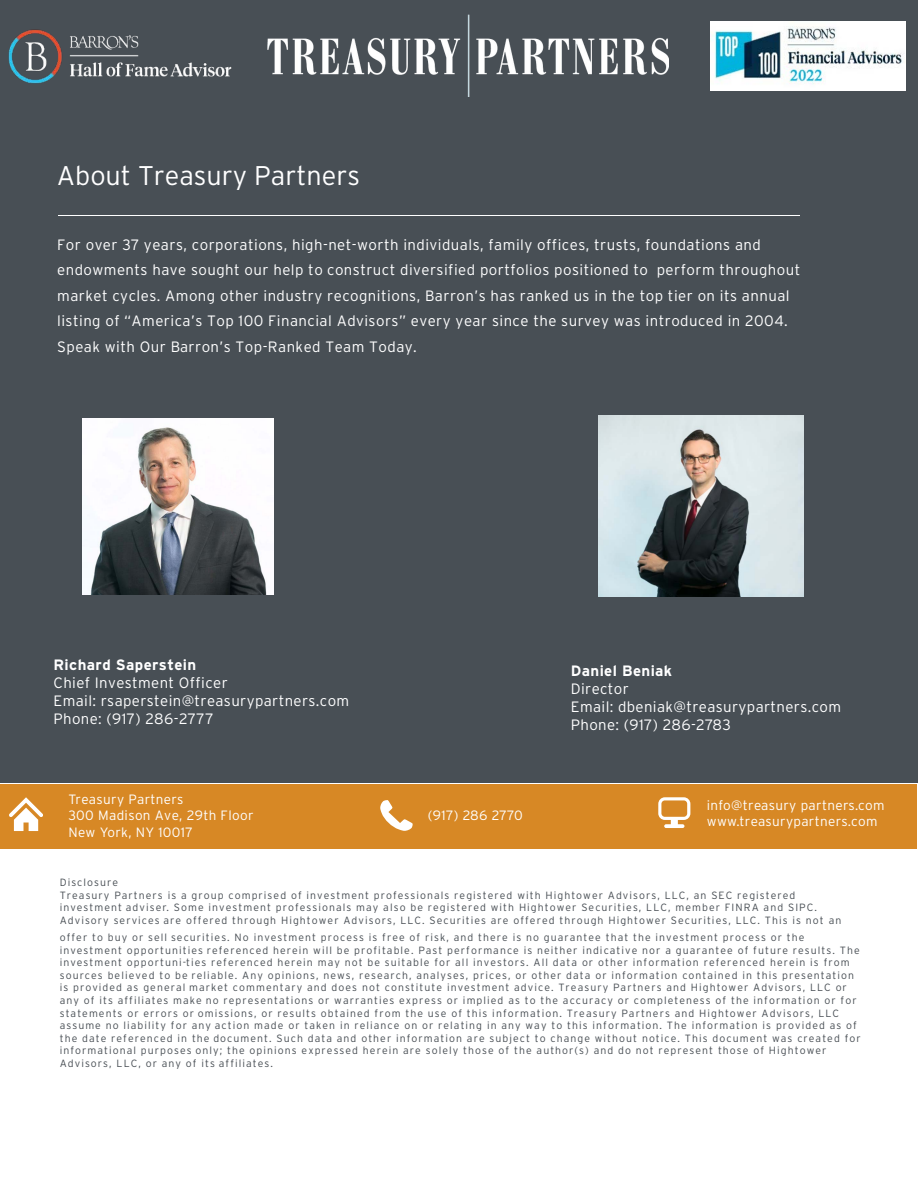
<style>
.page{position:relative;width:918px;height:1188px;background:#fff}
.page>*{position:absolute;margin:0;border:0;box-sizing:border-box;transform-origin:0 0}
.t1{font:300 27px "Interstate";color:#fff}
.t2{font:300 15px/18px "Interstate";letter-spacing:.03em;color:#fff}
.t3{font:700 15px "Interstate";letter-spacing:.025em;color:#fff}
.t4{font:300 13.5px/16.2px "Interstate";letter-spacing:.025em;color:#fff}
.t5{font:300 10.5px/12.6px "Interstate";letter-spacing:.1em;color:#484e54}
</style>
<div class="page">
<div style="left:0;top:0;width:918px;height:783px;background:#484f55"></div>
<img style="left:82px;top:418px;width:192px;height:176px">
<img style="left:599px;top:416px;width:204px;height:180px">
<img style="left:267px;top:14px;width:401px;height:82px">
<hr style="left:59px;top:216px;width:741px;height:1px;background:#fff">
<img style="left:8px;top:29px;width:224px;height:55px">
<img style="left:711px;top:22px;width:194px;height:69px">
<div style="left:0;top:784px;width:917px;height:65px;background:#d78825"></div>
<svg style="left:380px;top:800px;width:33px;height:31px"></svg>
<svg style="left:658px;top:797px;width:32px;height:31px"></svg>
<svg style="left:9px;top:797px;width:34px;height:34px"></svg>
<h1 class="t1" style="left:57px;top:160px;width:305px">About Treasury Partners</h1>
<p class="t2" style="left:57px;top:232px;width:745px;line-height:25.5px">For over 37 years, corporations, high-net-worth individuals, family offices, trusts, foundations and endowments have sought our help to construct diversified portfolios positioned to perform throughout market cycles. Among other industry recognitions, Barron’s has ranked us in the top tier on its annual listing of “America’s Top 100 Financial Advisors” every year since the survey was introduced in 2004.<br>Speak with Our Barron’s Top-Ranked Team Today.</p>
<h2 class="t3" style="left:54px;top:656px;width:144px">Richard Saperstein</h2>
<h2 class="t2" style="left:54px;top:673px;width:297px">Chief Investment Officer<br>Email: rsaperstein@treasurypartners.com<br>Phone: (917) 286-2777</h2>
<p class="t4" style="left:68px;top:791px;width:187px">Treasury Partners<br>300 Madison Ave, 29th Floor<br>New York, NY 10017</p>
<h2 class="t3" style="left:571px;top:662px;width:103px">Daniel Beniak</h2>
<h2 class="t2" style="left:571px;top:679px;width:272px">Director<br>Email: dbeniak@treasurypartners.com<br>Phone: (917) 286-2783</h2>
<p class="t4" style="left:428px;top:807px;width:97px">(917) 286 2770</p>
<p class="t4" style="left:707px;top:797px;width:179px">info@treasury partners.com www.treasurypartners.com</p>
<p class="t5" style="left:60px;top:876px;width:783px">Disclosure<br>Treasury Partners is a group comprised of investment professionals registered with Hightower Advisors, LLC, an SEC registered investment adviser. Some investment professionals may also be registered with Hightower Securities, LLC, member FINRA and SIPC.<br>Advisory services are offered through Hightower Advisors, LLC. Securities are offered through Hightower Securities, LLC. This is not an</p>
<p class="t5" style="left:60px;top:931px;width:803px">offer to buy or sell securities. No investment process is free of risk, and there is no guarantee that the investment process or the investment opportunities referenced herein will be profitable. Past performance is neither indicative nor a guarantee of future results. The investment opportuni-ties referenced herein may not be suitable for all investors. All data or other information referenced herein is from sources believed to be reliable. Any opinions, news, research, analyses, prices, or other data or information contained in this presentation is provided as general market commentary and does not constitute investment advice. Treasury Partners and Hightower Advisors, LLC or any of its affiliates make no representations or warranties express or implied as to the accuracy or completeness of the information or for statements or errors or omissions, or results obtained from the use of this information. Treasury Partners and Hightower Advisors, LLC assume no liability for any action made or taken in reliance on or relating in any way to this information. The information is provided as of the date referenced in the document. Such data and other information are subject to change without notice. This document was created for informational purposes only; the opinions expressed herein are solely those of the author(s) and do not represent those of Hightower Advisors, LLC, or any of its affiliates.</p>
</div>
